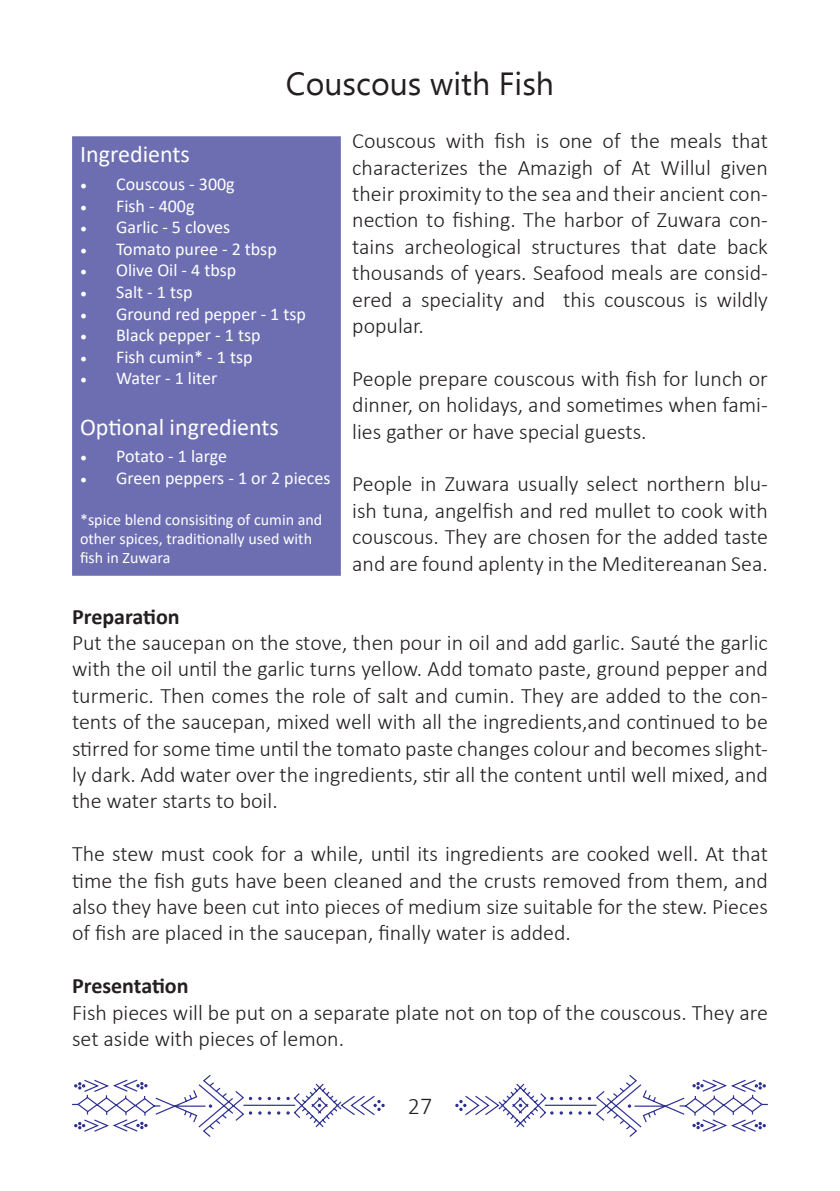
<style>
.page{position:relative;width:840px;height:1191px;background:#fff}
.page>*{position:absolute;margin:0;border:0;box-sizing:border-box;transform-origin:0 0}
.Headline{font:32px "Ebrima";color:#231f20}
.t1{font:24px "Calibri";color:#fff}
.t2{font:300 24px "Calibri";color:#231f20}
.t3{font:300 22px/26.4px "Calibri";color:#231f20;text-align:justify}
.t4{font:700 22px "Calibri";color:#231f20}
.t5{font:18px "Calibri";color:#fff}
.t6{font:16px/19.2px "Calibri";color:#fff}
.s1{font-family:"Minion Pro"}
</style>
<div class="page">
<div style="left:76px;top:140px;width:260px;height:432px;background:#6d6eb2"></div>
<svg style="left:455px;top:1075px;width:313px;height:62px"></svg>
<svg style="left:72px;top:1075px;width:312px;height:62px"></svg>
<p class="Headline" style="left:286px;top:60px;width:269px">Couscous with Fish</p>
<p class="t1" style="left:80px;top:138px;width:111px">Ingredients</p>
<p class="t5" style="left:80px;top:171px;width:156px"><span class="s1">•</span> Couscous - 300g</p>
<p class="t5" style="left:80px;top:193px;width:116px"><span class="s1">•</span> Fish - 400g</p>
<p class="t5" style="left:80px;top:215px;width:152px"><span class="s1">•</span> Garlic - 5 cloves</p>
<p class="t5" style="left:80px;top:236px;width:198px"><span class="s1">•</span> Tomato puree - 2 tbsp</p>
<p class="t5" style="left:80px;top:258px;width:158px"><span class="s1">•</span> Olive Oil - 4 tbsp</p>
<p class="t5" style="left:80px;top:279px;width:114px"><span class="s1">•</span> Salt - 1 tsp</p>
<p class="t5" style="left:80px;top:301px;width:227px"><span class="s1">•</span> Ground red pepper - 1 tsp</p>
<p class="t5" style="left:80px;top:323px;width:182px"><span class="s1">•</span> Black pepper - 1 tsp</p>
<p class="t5" style="left:80px;top:344px;width:174px"><span class="s1">•</span> Fish cumin* - 1 tsp</p>
<p class="t5" style="left:80px;top:366px;width:139px"><span class="s1">•</span> Water - 1 liter</p>
<p class="t1" style="left:80px;top:410px;width:200px">Optional ingredients</p>
<p class="t5" style="left:80px;top:444px;width:148px"><span class="s1">•</span> Potato - 1 large</p>
<p class="t5" style="left:80px;top:465px;width:252px"><span class="s1">•</span> Green peppers - 1 or 2 pieces</p>
<p class="t6" style="left:80px;top:509px;width:243px">*spice blend consisiting of cumin and other spices, traditionally used with fish in Zuwara</p>
<p class="t3" style="left:352px;top:127px;width:417px">Couscous with fish is one of the meals that characterizes the Amazigh of At Willul given their proximity to the sea and their ancient con&shy;nection to fishing. The harbor of Zuwara con&shy;tains archeological structures that date back thousands of years. Seafood meals are consid&shy;ered a speciality and this couscous is wildly popular.</p>
<p class="t3" style="left:352px;top:365px;width:417px">People prepare couscous with fish for lunch or dinner, on holidays, and sometimes when fami&shy;lies gather or have special guests.</p>
<p class="t3" style="left:352px;top:471px;width:417px">People in Zuwara usually select northern blu&shy;ish tuna, angelfish and red mullet to cook with couscous. They are chosen for the added taste and are found aplenty in the Meditereanan Sea.</p>
<p class="t4" style="left:72px;top:600px;width:109px">Preparation</p>
<p class="t3" style="left:72px;top:629px;width:697px">Put the saucepan on the stove, then pour in oil and add garlic. Sauté the garlic with the oil until the garlic turns yellow. Add tomato paste, ground pepper and turmeric. Then comes the role of salt and cumin. They are added to the con&shy;tents of the saucepan, mixed well with all the ingredients,and continued to be stirred for some time until the tomato paste changes colour and becomes slight&shy;ly dark. Add water over the ingredients, stir all the content until well mixed, and the water starts to boil.</p>
<p class="t3" style="left:72px;top:840px;width:697px">The stew must cook for a while, until its ingredients are cooked well. At that time the fish guts have been cleaned and the crusts removed from them, and also they have been cut into pieces of medium size suitable for the stew. Pieces of fish are placed in the saucepan, finally water is added.</p>
<p class="t4" style="left:72px;top:970px;width:118px">Presentation</p>
<p class="t3" style="left:72px;top:999px;width:697px">Fish pieces will be put on a separate plate not on top of the couscous. They are set aside with pieces of lemon.</p>
<p class="t2" style="left:407px;top:1091px;width:26px">27</p>
</div>
